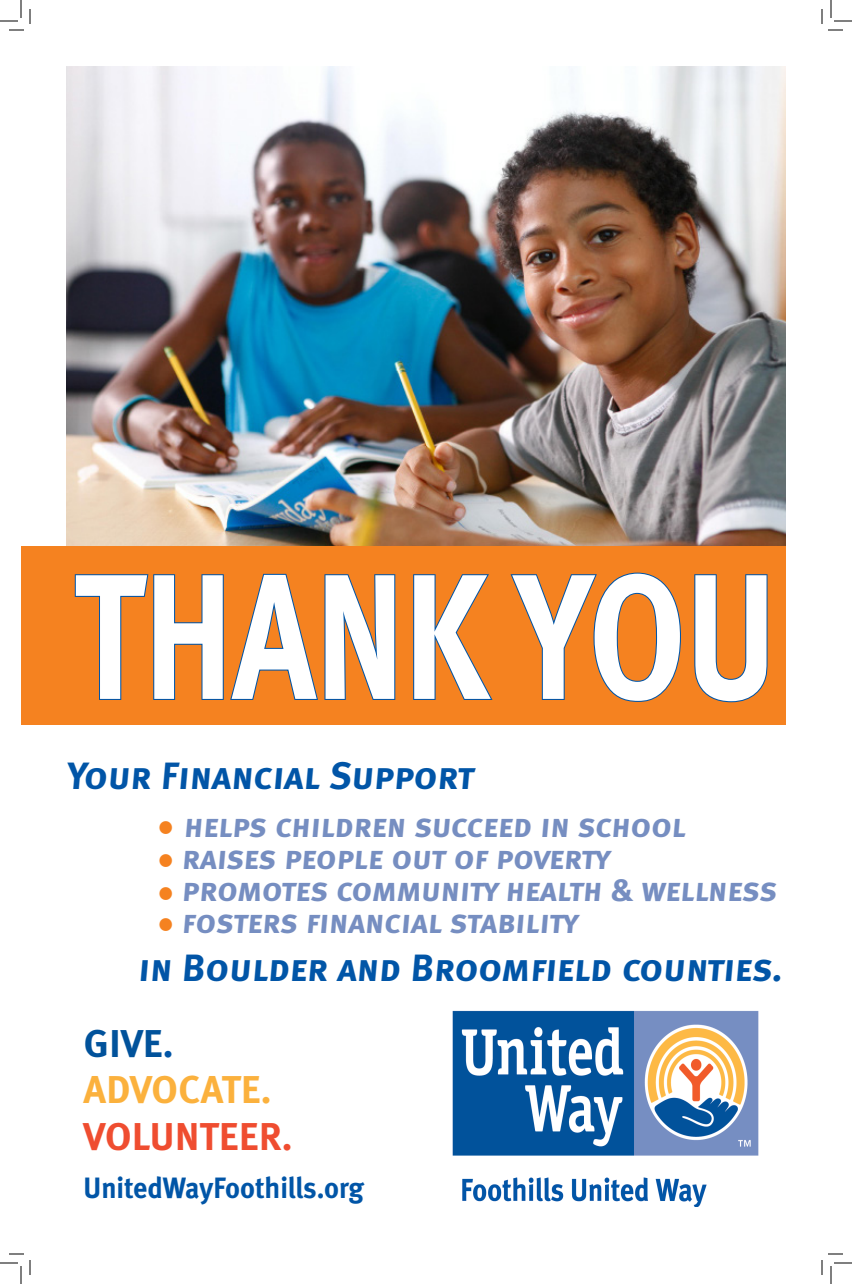
<style>
.page{position:relative;width:852px;height:1284px;background:#fff}
.page>*{position:absolute;margin:0;border:0;box-sizing:border-box;transform-origin:0 0}
.t1{font:177.9px "Meta Bold LF";color:#fff;scale:.8 1}
.t2{font:48px "Minion Pro";color:#f58220}
.t3{font:38.8px "Meta Bold Caps";color:#ef4d30}
.t4{font:38.8px "Meta Bold Caps";color:#fbb13d}
.t5{font:38.8px "Meta Bold Caps";color:#01529b}
.t6{font:38px "Meta Bold Caps";color:#0155a7}
.t7{font:33px "Meta Bold Caps";color:#768ec1}
.t8{font:700 29.4px "Meta";color:#0155a7;scale:.95 1}
.s1{color:#0155a7}
</style>
<div class="page">
<img style="left:66px;top:66px;width:720px;height:481px">
<div style="left:21px;top:547px;width:765px;height:178px;background:#f58220"></div>
<svg style="left:74px;top:573px;width:322px;height:127px"></svg>
<svg style="left:413px;top:574px;width:80px;height:126px"></svg>
<svg style="left:510px;top:572px;width:171px;height:130px"></svg>
<svg style="left:694px;top:574px;width:74px;height:129px"></svg>
<img style="left:452px;top:1010px;width:307px;height:196px">
<svg style="left:0;top:0;width:31px;height:31px"></svg>
<svg style="left:0;top:1253px;width:31px;height:31px"></svg>
<svg style="left:821px;top:0;width:31px;height:31px"></svg>
<svg style="left:821px;top:1253px;width:31px;height:31px"></svg>
<p class="t1" style="left:74px;top:533px;width:879px">THANK YOU</p>
<p class="t6" style="left:66px;top:754px;width:413px">Your Financial Support</p>
<p class="t7" style="left:184px;top:807px;width:507px">helps children succeed in school</p>
<p class="t7" style="left:182px;top:839px;width:430px">raises people out of poverty</p>
<p class="t7" style="left:182px;top:871px;width:600px">promotes community health &amp; wellness</p>
<p class="t7" style="left:182px;top:903px;width:398px">fosters financial stability</p>
<p class="t6" style="left:138px;top:946px;width:649px">in Boulder and Broomfield counties.</p>
<p class="t2" style="left:156px;top:791px;width:20px">•</p>
<p class="t2" style="left:156px;top:824px;width:20px">•</p>
<p class="t2" style="left:156px;top:857px;width:20px">•</p>
<p class="t2" style="left:156px;top:887px;width:20px">•</p>
<p class="t5" style="left:84px;top:1021px;width:92px">GIVE<span class="s1">.</span></p>
<p class="t4" style="left:84px;top:1067px;width:190px">ADVOCATE.</p>
<p class="t3" style="left:84px;top:1114px;width:210px">VOLUNTEER.</p>
<p class="t8" style="left:84px;top:1171px;width:297px">UnitedWayFoothills.org</p>
</div>
